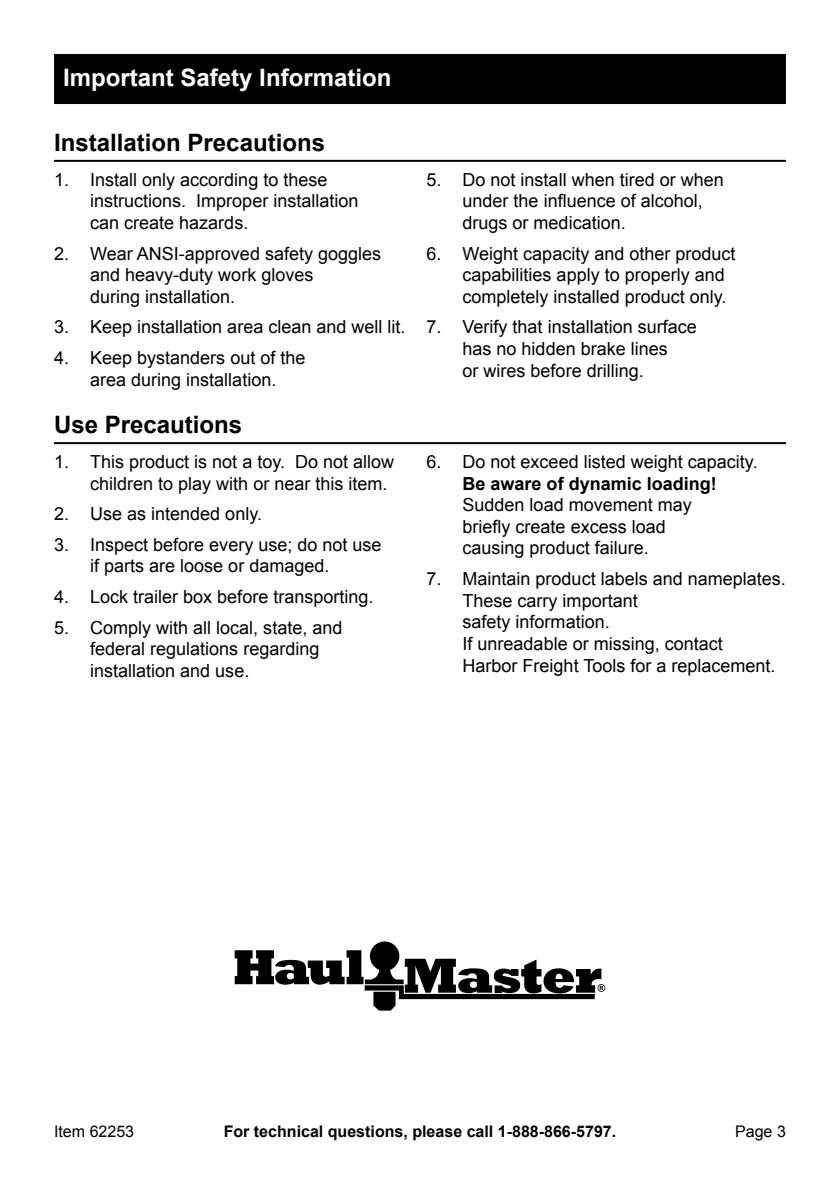
<style>
.page{position:relative;width:840px;height:1191px;background:#fff}
.page>*{position:absolute;margin:0;border:0;box-sizing:border-box;transform-origin:0 0}
.Header_0931{font:700 24px "Arial";color:#000}
.Section_Headers_0931{font:700 24px "Arial";color:#fff}
.t1{font:18px/21.6px "Arial";color:#000}
.t2{font:700 16px "Arial";color:#000}
.t3{font:16px "Arial";color:#000}
.s1{font-weight:700}
</style>
<div class="page">
<div style="left:54px;top:54px;width:731px;height:50px;background:#000"></div>
<hr style="left:54px;top:160px;width:731px;height:2px;background:#000">
<hr style="left:54px;top:442px;width:731px;height:2px;background:#000">
<svg style="left:234px;top:941px;width:371px;height:69px"></svg>
<p class="Section_Headers_0931" style="left:63px;top:62px;width:330px">Important Safety Information</p>
<p class="Header_0931" style="left:54px;top:126px;width:272px">Installation Precautions</p>
<p class="t1" style="left:90px;top:169px;width:270px;text-indent:-36px">1. Install only according to these instructions. Improper installation can create hazards.</p>
<p class="t1" style="left:90px;top:243px;width:292px;text-indent:-36px">2. Wear ANSI-approved safety goggles and heavy-duty work gloves<br>during installation.</p>
<p class="t1" style="left:54px;top:316px;width:353px">3. Keep installation area clean and well lit.</p>
<p class="t1" style="left:54px;top:347px;width:253px;text-align:center">4. Keep bystanders out of the area during installation.</p>
<p class="Header_0931" style="left:54px;top:409px;width:190px">Use Precautions</p>
<p class="t1" style="left:90px;top:451px;width:305px;text-indent:-36px">1. This product is not a toy. Do not allow children to play with or near this item.</p>
<p class="t1" style="left:54px;top:503px;width:209px">2. Use as intended only.</p>
<p class="t1" style="left:90px;top:534px;width:293px;text-indent:-36px">3. Inspect before every use; do not use if parts are loose or damaged.</p>
<p class="t1" style="left:54px;top:586px;width:321px">4. Lock trailer box before transporting.</p>
<p class="t1" style="left:90px;top:617px;width:254px;text-indent:-36px">5. Comply with all local, state, and federal regulations regarding installation and use.</p>
<p class="t1" style="left:462px;top:169px;width:263px;text-indent:-36px">5. Do not install when tired or when under the influence of alcohol, drugs or medication.</p>
<p class="t1" style="left:462px;top:243px;width:274px;text-indent:-36px">6. Weight capacity and other product capabilities apply to properly and completely installed product only.</p>
<p class="t1" style="left:462px;top:316px;width:236px;text-indent:-36px">7. Verify that installation surface has no hidden brake lines<br>or wires before drilling.</p>
<p class="t1" style="left:462px;top:451px;width:296px;text-indent:-36px">6. Do not exceed listed weight capacity.<br><span class="s1">Be aware of dynamic loading!<br></span>Sudden load movement may<br>briefly create excess load<br>causing product failure.</p>
<p class="t1" style="left:462px;top:568px;width:325px;text-indent:-36px">7. Maintain product labels and nameplates.<br>These carry important<br>safety information.<br>If unreadable or missing, contact<br>Harbor Freight Tools for a replacement.</p>
<p class="t3" style="left:54px;top:1120px;width:82px">Item 62253</p>
<p class="t2" style="left:223px;top:1120px;width:394px">For technical questions, please call 1-888-866-5797.</p>
<p class="t3" style="left:734px;top:1120px;width:52px">Page 3</p>
</div>
